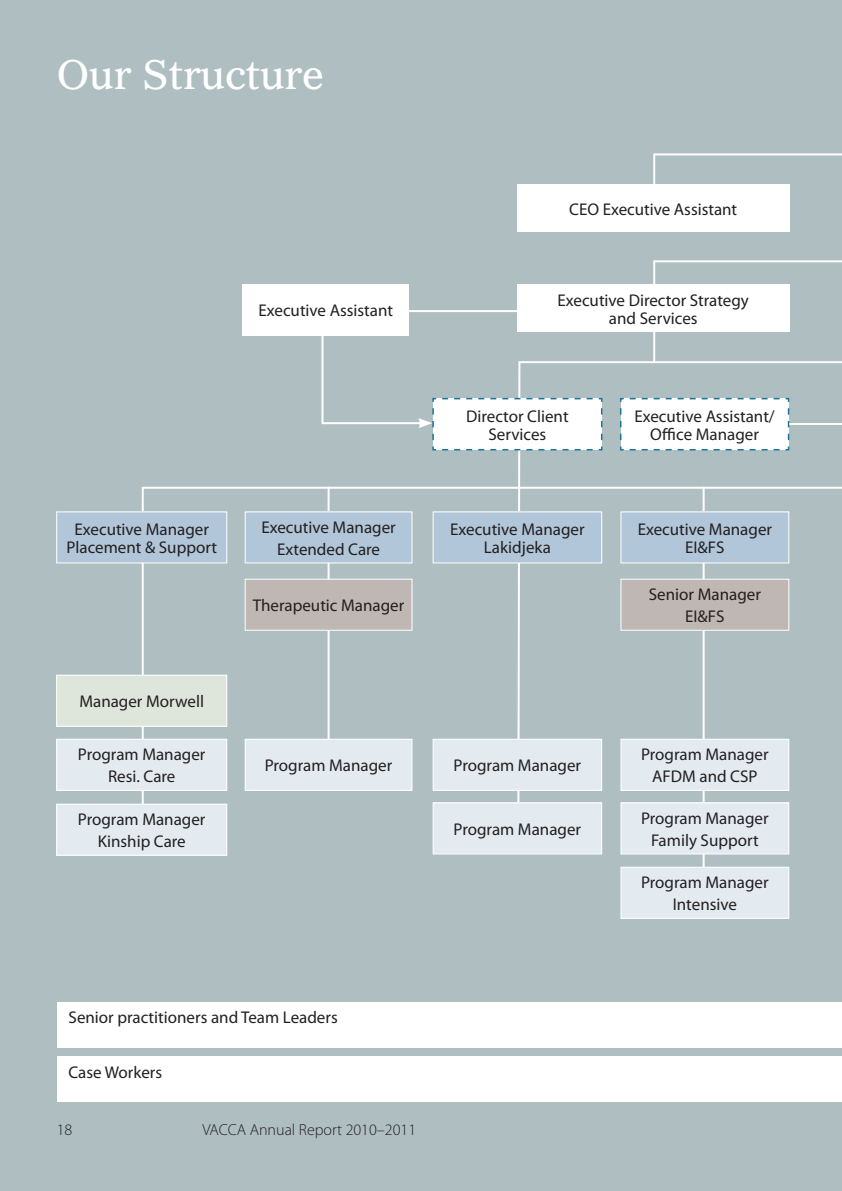
<style>
.page{position:relative;width:842px;height:1191px;background:#aebec1}
.page>*{position:absolute;margin:0;border:0;box-sizing:border-box;transform-origin:0 0}
.t1{font:40px "Imperial BT";color:#fff}
.t2{font:17px/22px "Myriad Pro";color:#231f20;text-align:center}
.t3{font:300 16px "Myriad Pro";color:#231f20}
</style>
<div class="page">
<hr style="left:388px;top:310px;width:175px;height:2px;background:#fff">
<svg style="left:652px;top:260px;width:190px;height:609px"></svg>
<svg style="left:141px;top:486px;width:701px;height:320px"></svg>
<div style="left:57px;top:512px;width:170px;height:51px;background:#b1c6d8"></div>
<div style="left:56px;top:511px;width:171px;height:52px;border:1px solid #fff"></div>
<div style="left:57px;top:675px;width:170px;height:51px;background:#dee5db"></div>
<div style="left:56px;top:674px;width:171px;height:52px;border:1px solid #fff"></div>
<div style="left:245px;top:512px;width:167px;height:51px;background:#b1c6d8"></div>
<div style="left:245px;top:511px;width:167px;height:52px;border:1px solid #fff"></div>
<div style="left:245px;top:579px;width:167px;height:51px;background:#beb7b3"></div>
<div style="left:245px;top:578px;width:167px;height:53px;border:1px solid #fff"></div>
<div style="left:621px;top:579px;width:168px;height:51px;background:#beb7b3"></div>
<div style="left:620px;top:578px;width:169px;height:53px;border:1px solid #fff"></div>
<div style="left:245px;top:739px;width:167px;height:51px;background:#e3eaf0"></div>
<div style="left:245px;top:738px;width:167px;height:53px;border:1px solid #fff"></div>
<div style="left:433px;top:739px;width:169px;height:51px;background:#e3eaf0"></div>
<div style="left:433px;top:738px;width:169px;height:53px;border:1px solid #fff"></div>
<div style="left:433px;top:803px;width:169px;height:51px;background:#e3eaf0"></div>
<div style="left:433px;top:802px;width:169px;height:52px;border:1px solid #fff"></div>
<div style="left:621px;top:739px;width:168px;height:51px;background:#e3eaf0"></div>
<div style="left:620px;top:738px;width:169px;height:53px;border:1px solid #fff"></div>
<div style="left:621px;top:803px;width:168px;height:51px;background:#e3eaf0"></div>
<div style="left:620px;top:802px;width:169px;height:52px;border:1px solid #fff"></div>
<div style="left:621px;top:867px;width:168px;height:51px;background:#e3eaf0"></div>
<div style="left:620px;top:866px;width:169px;height:52px;border:1px solid #fff"></div>
<div style="left:57px;top:739px;width:170px;height:51px;background:#e3eaf0"></div>
<div style="left:56px;top:738px;width:171px;height:53px;border:1px solid #fff"></div>
<div style="left:57px;top:804px;width:170px;height:51px;background:#e3eaf0"></div>
<div style="left:56px;top:803px;width:171px;height:52px;border:1px solid #fff"></div>
<div style="left:57px;top:1002px;width:785px;height:46px;background:#fff"></div>
<div style="left:57px;top:1056px;width:785px;height:46px;background:#fff"></div>
<div style="left:433px;top:512px;width:169px;height:51px;background:#b1c6d8"></div>
<div style="left:433px;top:511px;width:169px;height:52px;border:1px solid #fff"></div>
<svg style="left:320px;top:335px;width:283px;height:116px"></svg>
<svg style="left:620px;top:397px;width:170px;height:54px;background:#f3f7f8"></svg>
<div style="left:242px;top:284px;width:167px;height:51px;background:#fff"></div>
<div style="left:517px;top:284px;width:272px;height:48px;background:#fff"></div>
<div style="left:517px;top:184px;width:272px;height:48px;background:#fff"></div>
<div style="left:621px;top:512px;width:168px;height:51px;background:#b1c6d8"></div>
<div style="left:620px;top:511px;width:169px;height:52px;border:1px solid #fff"></div>
<svg style="left:653px;top:153px;width:189px;height:33px"></svg>
<hr style="left:789px;top:423px;width:53px;height:2px;background:#fff">
<h1 class="t1" style="left:57px;top:50px;width:269px">Our Structure</h1>
<p class="t2" style="left:569px;top:197px;width:170px">CEO Executive Assistant</p>
<p class="t2" style="left:259px;top:299px;width:136px">Executive Assistant</p>
<p class="t2" style="left:557px;top:291px;width:193px;line-height:18px">Executive Director Strategy and Services</p>
<p class="t2" style="left:67px;top:520px;width:152px;line-height:18px">Executive Manager<br>Placement &amp; Support</p>
<p class="t2" style="left:79px;top:690px;width:126px">Manager Morwell</p>
<p class="t2" style="left:78px;top:743px;width:129px">Program Manager<br>Resi. Care</p>
<p class="t2" style="left:78px;top:808px;width:129px">Program Manager<br>Kinship Care</p>
<p class="t2" style="left:261px;top:516px;width:136px">Executive Manager<br>Extended Care</p>
<p class="t2" style="left:466px;top:406px;width:104px;line-height:18px">Director Client<br>Services</p>
<p class="t2" style="left:634px;top:406px;width:142px;line-height:18px">Executive Assistant/<br>Office Manager</p>
<p class="t2" style="left:450px;top:520px;width:136px;line-height:18px">Executive Manager<br>Lakidjeka</p>
<p class="t2" style="left:638px;top:520px;width:136px;line-height:18px">Executive Manager<br>EI&amp;FS</p>
<p class="t2" style="left:253px;top:594px;width:153px">Therapeutic Manager</p>
<p class="t2" style="left:649px;top:583px;width:114px">Senior Manager<br>EI&amp;FS</p>
<p class="t2" style="left:265px;top:754px;width:129px">Program Manager</p>
<p class="t2" style="left:454px;top:754px;width:129px">Program Manager</p>
<p class="t2" style="left:454px;top:818px;width:129px">Program Manager</p>
<p class="t2" style="left:641px;top:743px;width:129px">Program Manager<br>AFDM and CSP</p>
<p class="t2" style="left:641px;top:807px;width:129px">Program Manager<br>Family Support</p>
<p class="t2" style="left:641px;top:871px;width:129px">Program Manager<br>Intensive</p>
<p class="t2" style="left:69px;top:1006px;width:271px">Senior practitioners and Team Leaders</p>
<p class="t2" style="left:69px;top:1060px;width:95px">Case Workers</p>
<p class="t3" style="left:57px;top:1119px;width:17px">18</p>
<p class="t3" style="left:202px;top:1119px;width:215px">VACCA Annual Report 2010–2011</p>
</div>
